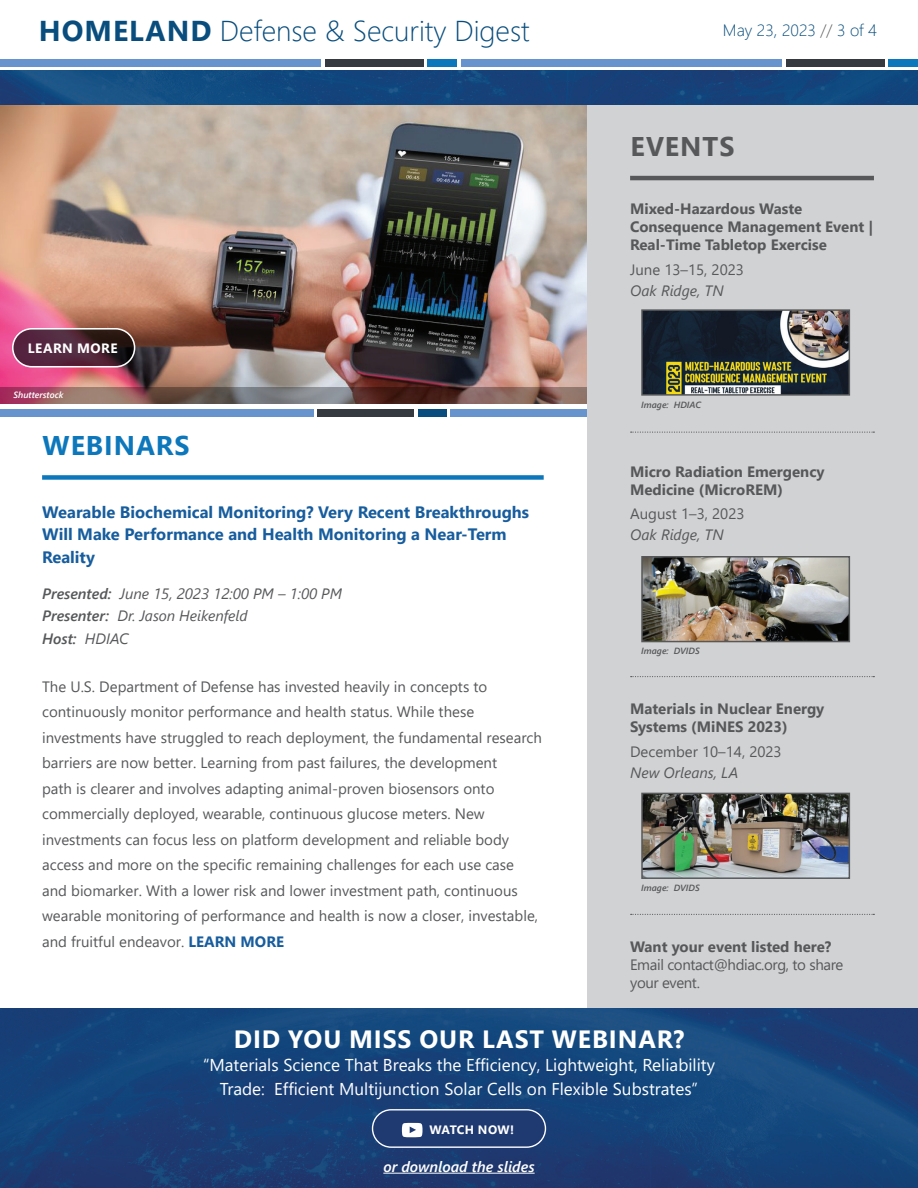
<style>
.page{position:relative;width:918px;height:1188px;background:#fff}
.page>*{position:absolute;margin:0;border:0;box-sizing:border-box;transform-origin:0 0}
.t1{font:300 28.65px "Segoe UI";color:#084d7d}
.t2{font:700 27px "Segoe UI";letter-spacing:.035em;color:#0d77bc}
.t3{font:700 27px "Segoe UI";letter-spacing:.035em;color:#57585a}
.t4{font:700 24.9px "Segoe UI";letter-spacing:.035em;color:#fff}
.t5{font:17.1px/23.4px "Segoe UI";color:#fff;text-align:center}
.t6{font:700 16.5px/22.5px "Segoe UI";color:#175d9e}
.t7{font:300 16.5px "Segoe UI";color:#084d7d}
.t8{font:15px/25.5px "Segoe UI";color:#57585a}
.t9{font:700 15px/18px "Segoe UI";color:#57585a}
.t10{font:italic 15px/22.5px "Segoe UI";color:#57585a}
.t11{font:15px/18px "Segoe UI";letter-spacing:-.025em;color:#57585a}
.t12{font:italic 600 15px "Segoe UI";color:#fff}
.t13{font:700 13.5px "Segoe UI";letter-spacing:.035em;color:#fff}
.t14{font:700 12.15px "Segoe UI";letter-spacing:.015em;color:#fff}
.t15{font:italic 600 9px "Segoe UI";color:#57585a}
.t16{font:italic 600 9px "Segoe UI";color:#fff}
.s1{font-weight:700}
.s2{color:#57585a}
.s3{font-weight:600}
.s4{font-weight:700;color:#175d9e}
</style>
<div class="page">
<img style="left:0;top:71px;width:918px;height:34px">
<div style="left:0;top:59px;width:321px;height:7px;background:#6794cc"></div>
<div style="left:325px;top:59px;width:99px;height:7px;background:#343a3f"></div>
<div style="left:428px;top:59px;width:29px;height:7px;background:#0d77bc"></div>
<div style="left:461px;top:59px;width:320px;height:7px;background:#6794cc"></div>
<div style="left:786px;top:59px;width:99px;height:7px;background:#343a3f"></div>
<div style="left:888px;top:59px;width:30px;height:7px;background:#0d77bc"></div>
<img style="left:0;top:105px;width:588px;height:282px">
<div style="left:0;top:410px;width:313px;height:7px;background:#6794cc"></div>
<div style="left:318px;top:410px;width:96px;height:7px;background:#343a3f"></div>
<div style="left:418px;top:410px;width:28px;height:7px;background:#084d7d"></div>
<div style="left:450px;top:410px;width:138px;height:7px;background:#6794cc"></div>
<svg style="left:13px;top:329px;width:122px;height:38px;background:#472333"></svg>
<div style="left:12px;top:328px;width:123px;height:40px;border:2px solid #fff;border-radius:19px"></div>
<svg style="left:0;top:387px;width:588px;height:17px;background:#795958"></svg>
<div style="left:42px;top:475px;width:502px;height:5px;background:#0d77bc"></div>
<div style="left:588px;top:105px;width:330px;height:904px;background:#d1d2d4"></div>
<hr style="left:630px;top:176px;width:244px;height:4px;background:#57585a">
<svg style="left:631px;top:432px;width:243px;height:1px"></svg>
<svg style="left:631px;top:676px;width:243px;height:1px"></svg>
<svg style="left:631px;top:914px;width:243px;height:1px"></svg>
<img style="left:0;top:1009px;width:918px;height:179px">
<hr style="left:383px;top:1173px;width:152px;height:1px;background:#fff">
<div style="left:373px;top:1110px;width:172px;height:37px;background:#1f3971;border-radius:19px"></div>
<svg style="left:402px;top:1123px;width:21px;height:14px"></svg>
<div style="left:372px;top:1109px;width:174px;height:39px;border:1px solid #fff;border-radius:19px"></div>
<img style="left:644px;top:312px;width:203px;height:81px">
<div style="left:641px;top:309px;width:209px;height:87px;border:2px solid #57585a"></div>
<img style="left:644px;top:559px;width:203px;height:80px">
<div style="left:641px;top:556px;width:209px;height:86px;border:2px solid #57585a"></div>
<img style="left:644px;top:796px;width:203px;height:80px">
<div style="left:641px;top:793px;width:209px;height:86px;border:2px solid #57585a"></div>
<h1 class="t1" style="left:39px;top:4px;width:492px"><span class="s1">HOMELAND</span> Defense &amp; Security Digest</h1>
<p class="t7" style="left:723px;top:15px;width:155px">May 23, 2023 <span class="s2">//</span> 3 of 4</p>
<h2 class="t3" style="left:631px;top:121px;width:105px">EVENTS</h2>
<p class="t13" style="left:28px;top:335px;width:91px">LEARN MORE</p>
<p class="t16" style="left:14px;top:387px;width:52px">Shutterstock</p>
<h2 class="t2" style="left:43px;top:420px;width:149px">WEBINARS</h2>
<p class="t9" style="left:630px;top:199px;width:245px">Mixed-Hazardous Waste<br>Consequence Management Event |<br>Real-Time Tabletop Exercise</p>
<p class="t8" style="left:630px;top:255px;width:115px">June 13–15, 2023</p>
<p class="t10" style="left:630px;top:277px;width:95px">Oak Ridge, TN</p>
<p class="t15" style="left:641px;top:396px;width:61px">Image: HDIAC</p>
<p class="t9" style="left:630px;top:461px;width:196px">Micro Radiation Emergency<br>Medicine (MicroREM)</p>
<p class="t8" style="left:630px;top:500px;width:116px">August 1–3, 2023</p>
<p class="t10" style="left:630px;top:521px;width:95px">Oak Ridge, TN</p>
<p class="t6" style="left:42px;top:500px;width:489px">Wearable Biochemical Monitoring? Very Recent Breakthroughs<br>Will Make Performance and Health Monitoring a Near-Term<br>Reality</p>
<p class="t10" style="left:42px;top:580px;width:302px"><span class="s3">Presented:</span> June 15, 2023 12:00 PM – 1:00 PM<br><span class="s3">Presenter:</span> Dr. Jason Heikenfeld<br><span class="s3">Host:</span> HDIAC</p>
<p class="t8" style="left:42px;top:673px;width:501px">The U.S. Department of Defense has invested heavily in concepts to continuously monitor performance and health status. While these investments have struggled to reach deployment, the fundamental research barriers are now better. Learning from past failures, the development<br>path is clearer and involves adapting animal-proven biosensors onto commercially deployed, wearable, continuous glucose meters. New investments can focus less on platform development and reliable body access and more on the specific remaining challenges for each use case and biomarker. With a lower risk and lower investment path, continuous wearable monitoring of performance and health is now a closer, investable, and fruitful endeavor. <span class="s4">LEARN MORE</span></p>
<p class="t15" style="left:641px;top:643px;width:60px">Image: DVIDS</p>
<p class="t9" style="left:630px;top:699px;width:196px">Materials in Nuclear Energy<br>Systems (MiNES 2023)</p>
<p class="t8" style="left:630px;top:738px;width:153px">December 10–14, 2023</p>
<p class="t10" style="left:630px;top:759px;width:110px">New Orleans, LA</p>
<p class="t15" style="left:641px;top:879px;width:60px">Image: DVIDS</p>
<p class="t9" style="left:630px;top:937px;width:203px">Want your event listed here?</p>
<p class="t11" style="left:630px;top:954px;width:215px">Email contact@hdiac.org, to share your event.</p>
<h3 class="t4" style="left:234px;top:1016px;width:452px">DID YOU MISS OUR LAST WEBINAR?</h3>
<p class="t5" style="left:203px;top:1052px;width:513px">“Materials Science That Breaks the Efficiency, Lightweight, Reliability<br>Trade: Efficient Multijunction Solar Cells on Flexible Substrates”</p>
<p class="t14" style="left:429px;top:1118px;width:86px">WATCH NOW!</p>
<p class="t12" style="left:383px;top:1152px;width:153px">or download the slides</p>
</div>
